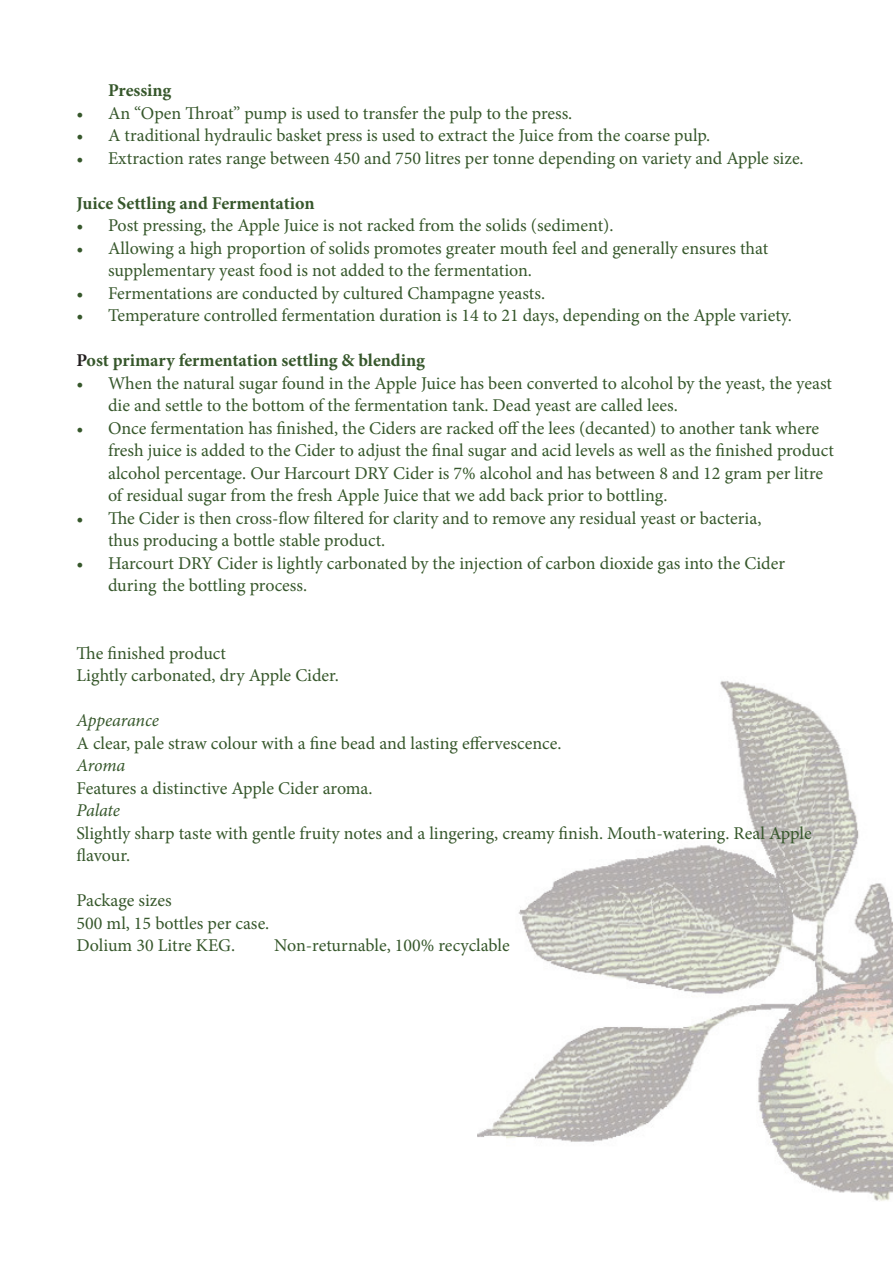
<style>
.page{position:relative;width:893px;height:1263px;background:#fff}
.page>*{position:absolute;margin:0;border:0;box-sizing:border-box;transform-origin:0 0}
.t1{font:18px/22.5px "Minion Pro";color:#36572b}
.t2{font:700 18px "Minion Pro";color:#36572b}
.t3{font:italic 18px "Minion Pro";letter-spacing:-.01em;color:#36572b}
.s1{color:#231f20}
</style>
<div class="page">
<img style="left:478px;top:680px;width:415px;height:521px">
<p class="t2" style="left:108px;top:78px;width:65px">Pressing</p>
<p class="t1" style="left:76px;top:102px;width:497px">• An “Open Throat” pump is used to transfer the pulp to the press.</p>
<p class="t1" style="left:76px;top:124px;width:635px">• A traditional hydraulic basket press is used to extract the Juice from the coarse pulp.</p>
<p class="t1" style="left:76px;top:147px;width:729px">• Extraction rates range between 450 and 750 litres per tonne depending on variety and Apple size.</p>
<p class="t2" style="left:76px;top:190px;width:240px">Juice Settling and Fermentation</p>
<p class="t1" style="left:76px;top:214px;width:539px">• Post pressing, the Apple Juice is not racked from the solids (sediment).</p>
<p class="t1" style="left:108px;top:237px;width:662px;text-indent:-32px">• Allowing a high proportion of solids promotes greater mouth feel and generally ensures that supplementary yeast food is not added to the fermentation.</p>
<p class="t1" style="left:76px;top:282px;width:470px">• Fermentations are conducted by cultured Champagne yeasts.</p>
<p class="t1" style="left:76px;top:304px;width:717px">• Temperature controlled fermentation duration is 14 to 21 days, depending on the Apple variety.</p>
<p class="t2" style="left:76px;top:348px;width:350px"><span class="s1">P</span>ost primary fermentation settling &amp; blending</p>
<p class="t1" style="left:108px;top:372px;width:725px;text-indent:-32px">• When the natural sugar found in the Apple Juice has been converted to alcohol by the yeast, the yeast die and settle to the bottom of the fermentation tank. Dead yeast are called lees.</p>
<p class="t1" style="left:108px;top:417px;width:727px;text-indent:-32px">• Once fermentation has finished, the Ciders are racked off the lees (decanted) to another tank where fresh juice is added to the Cider to adjust the final sugar and acid levels as well as the finished product alcohol percentage. Our Harcourt DRY Cider is 7% alcohol and has between 8 and 12 gram per litre of residual sugar from the fresh Apple Juice that we add back prior to bottling.</p>
<p class="t1" style="left:108px;top:507px;width:655px;text-indent:-32px">• The Cider is then cross-flow filtered for clarity and to remove any residual yeast or bacteria, thus producing a bottle stable product.</p>
<p class="t1" style="left:108px;top:552px;width:679px;text-indent:-32px">• Harcourt DRY Cider is lightly carbonated by the injection of carbon dioxide gas into the Cider during the bottling process.</p>
<p class="t1" style="left:76px;top:642px;width:264px">The finished product<br>Lightly carbonated, dry Apple Cider.</p>
<p class="t3" style="left:76px;top:708px;width:84px">Appearance</p>
<p class="t1" style="left:76px;top:732px;width:486px">A clear, pale straw colour with a fine bead and lasting effervescence.</p>
<p class="t3" style="left:76px;top:753px;width:50px">Aroma</p>
<p class="t1" style="left:76px;top:777px;width:298px">Features a distinctive Apple Cider aroma.</p>
<p class="t3" style="left:76px;top:798px;width:45px">Palate</p>
<p class="t1" style="left:86px;top:822px;width:727px;text-indent:-10px">Slightly sharp taste with gentle fruity notes and a lingering, creamy finish. Mouth-watering. Real Apple avour.</p>
<p class="t1" style="left:76px;top:889px;width:194px">Package sizes<br>500 ml, 15 bottles per case.<br>Dolium 30 Litre KEG.</p>
<p class="t1" style="left:274px;top:934px;width:237px">Non-returnable, 100% recyclable</p>
</div>
